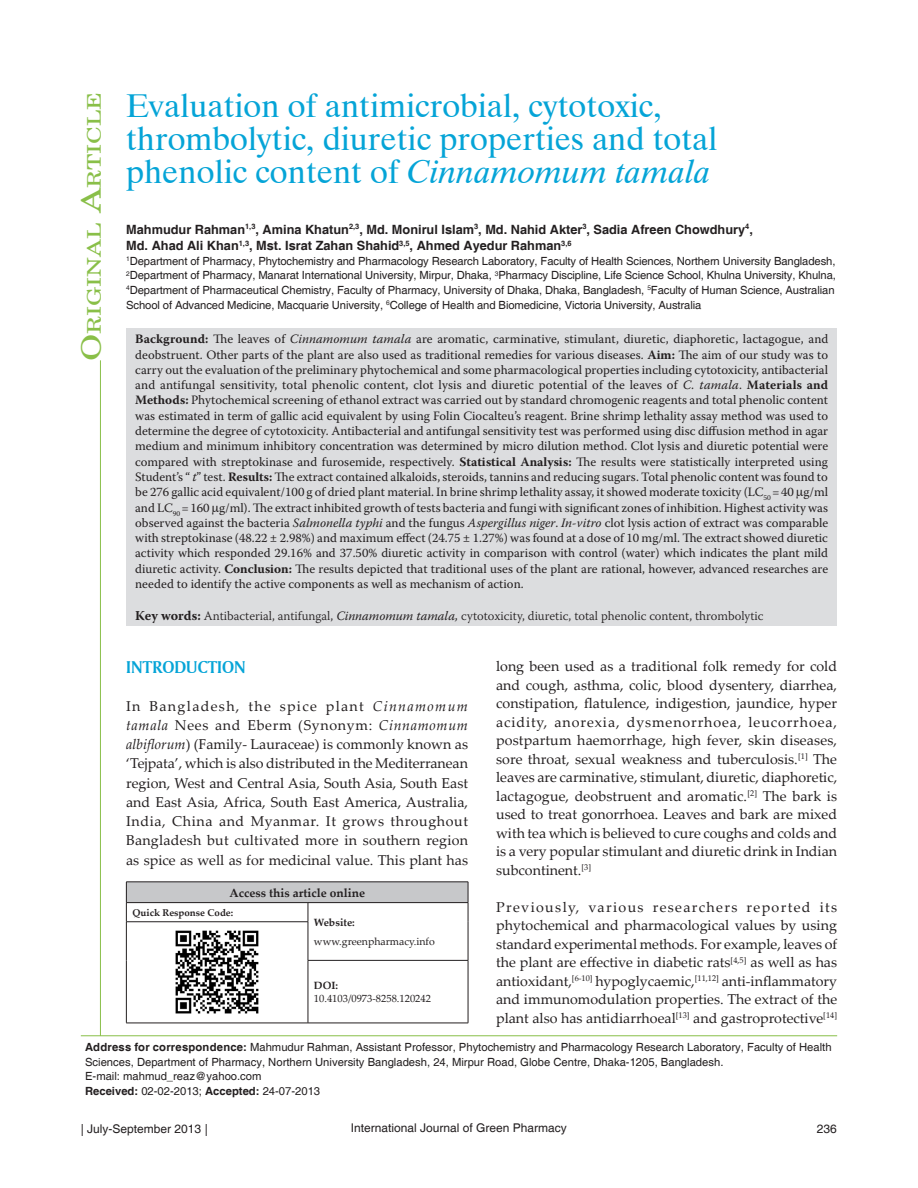
<style>
.page{position:relative;width:918px;height:1188px;background:#fff}
.page>*{position:absolute;margin:0;border:0;box-sizing:border-box;transform-origin:0 0}
.t1{font:33px/33px "Dutch 801 BT";color:#05a4d7}
.t2{font:18.9px "New Century Schlbk";color:#89bf48;scale:1.3 1}
.t3{font:18px "Amerigo BT Bold A";color:#05a4d7}
.t4{font:14.25px/18.6px "Palatino Linotype";color:#231f20;text-align:justify}
.t5{font:12.75px/15.3px "Warnock Pro";color:#231f20;text-align:justify}
.t6{font:700 12.75px/16.5px "Helvetica";color:#231f20}
.t7{font:300 12.75px "Warnock Pro";color:#231f20}
.t8{font:12px "Helvetica";color:#231f20}
.t9{font:700 12px "Palatino Linotype";color:#231f20}
.t10{font:11.25px/14.7px "Helvetica";letter-spacing:-.01em;color:#231f20}
.t11{font:10.5px "Palatino Linotype";color:#231f20}
.t12{font:700 10.5px "Palatino Linotype";color:#231f20}
.t13{font:700 9.75px "Palatino Linotype";color:#231f20}
.s1{font-size:27px}
.s2{font-style:italic}
.s3{font-weight:700}
.s4{font-weight:700;font-size:13.5px}
.s5{font-weight:400;font-style:italic}
</style>
<div class="page">
<div style="left:126px;top:328px;width:711px;height:298px;background:#dcdddf"></div>
<hr style="left:100px;top:360px;width:1px;height:676px;background:#89bf48">
<hr style="left:81px;top:1035px;width:756px;height:1px;background:#89bf48">
<div style="left:126px;top:882px;width:342px;height:21px;background:#c7c8ca"></div>
<hr style="left:126px;top:882px;width:182px;height:1px;background:#231f20">
<hr style="left:308px;top:882px;width:160px;height:1px;background:#231f20">
<hr style="left:126px;top:902px;width:182px;height:1px;background:#231f20">
<svg style="left:126px;top:882px;width:1px;height:39px"></svg>
<hr style="left:308px;top:902px;width:160px;height:1px;background:#231f20">
<svg style="left:468px;top:882px;width:1px;height:40px"></svg>
<hr style="left:468px;top:922px;width:1px;height:38px;background:#231f20">
<hr style="left:126px;top:921px;width:182px;height:1px;background:#231f20">
<hr style="left:126px;top:922px;width:1px;height:38px;background:#231f20">
<hr style="left:126px;top:960px;width:1px;height:63px;background:#231f20">
<hr style="left:468px;top:961px;width:1px;height:62px;background:#231f20">
<hr style="left:308px;top:1023px;width:160px;height:1px;background:#231f20">
<svg style="left:308px;top:903px;width:1px;height:19px"></svg>
<hr style="left:308px;top:922px;width:1px;height:38px;background:#231f20">
<hr style="left:308px;top:961px;width:1px;height:62px;background:#231f20">
<hr style="left:126px;top:1023px;width:182px;height:1px;background:#231f20">
<hr style="left:308px;top:960px;width:160px;height:1px;background:#231f20">
<img style="left:175px;top:930px;width:84px;height:84px">
<h2 class="t2" style="left:83px;top:361px;width:207px;rotate:-90deg"><span class="s1">O</span>riginal <span class="s1">A</span>rticle</h2>
<h1 class="t1" style="left:126px;top:89px;width:593px">Evaluation of antimicrobial, cytotoxic, thrombolytic, diuretic properties and total phenolic content of <span class="s2">Cinnamomum tamala</span></h1>
<p class="t6" style="left:126px;top:221px;width:628px">Mahmudur Rahman<sup>1,3</sup>, Amina Khatun<sup>2,3</sup>, Md. Monirul Islam<sup>3</sup>, Md. Nahid Akter<sup>3</sup>, Sadia Afreen Chowdhury<sup>4</sup>,<br>Md. Ahad Ali Khan<sup>1,3</sup>, Mst. Israt Zahan Shahid<sup>3,5</sup>, Ahmed Ayedur Rahman<sup>3,6</sup></p>
<p class="t10" style="left:126px;top:254px;width:711px"><sup>1</sup>Department of Pharmacy, Phytochemistry and Pharmacology Research Laboratory, Faculty of Health Sciences, Northern University Bangladesh, <sup>2</sup>Department of Pharmacy, Manarat International University, Mirpur, Dhaka, <sup>3</sup>Pharmacy Discipline, Life Science School, Khulna University, Khulna, <sup>4</sup>Department of Pharmaceutical Chemistry, Faculty of Pharmacy, University of Dhaka, Dhaka, Bangladesh, <sup>5</sup>Faculty of Human Science, Australian School of Advanced Medicine, Macquarie University, <sup>6</sup>College of Health and Biomedicine, Victoria University, Australia</p>
<p class="t5" style="left:135px;top:331px;width:695px"><span class="s3">Background:</span> The leaves of <span class="s2">Cinnamomum tamala</span> are aromatic, carminative, stimulant, diuretic, diaphoretic, lactagogue, and deobstruent. Other parts of the plant are also used as traditional remedies for various diseases. <span class="s3">Aim:</span> The aim of our study was to carry out the evaluation of the preliminary phytochemical and some pharmacological properties including cytotoxicity, antibacterial and antifungal sensitivity, total phenolic content, clot lysis and diuretic potential of the leaves of <span class="s2">C. tamala</span>. <span class="s3">Materials and Methods:</span> Phytochemical screening of ethanol extract was carried out by standard chromogenic reagents and total phenolic content was estimated in term of gallic acid equivalent by using Folin Ciocalteu’s reagent. Brine shrimp lethality assay method was used to determine the degree of cytotoxicity. Antibacterial and antifungal sensitivity test was performed using disc diffusion method in agar medium and minimum inhibitory concentration was determined by micro dilution method. Clot lysis and diuretic potential were compared with streptokinase and furosemide, respectively. <span class="s3">Statistical Analysis:</span> The results were statistically interpreted using Student’s “ <span class="s2">t</span>” test. <span class="s3">Results:</span> The extract contained alkaloids, steroids, tannins and reducing sugars. Total phenolic content was found to be 276 gallic acid equivalent/100 g of dried plant material. In brine shrimp lethality assay, it showed moderate toxicity (LC<sub>50</sub> =40 g/ml and LC<sub>90</sub> =160 g/ml). The extract inhibited growth of tests bacteria and fungi with significant zones of inhibition. Highest activity was observed against the bacteria <span class="s2">Salmonella typhi</span> and the fungus <span class="s2">Aspergillus niger</span>. <span class="s2">In‑vitro</span> clot lysis action of extract was comparable with streptokinase (48.22 ± 2.98%) and maximum effect (24.75 ± 1.27%) was found at a dose of 10 mg/ml. The extract showed diuretic activity which responded 29.16% and 37.50% diuretic activity in comparison with control (water) which indicates the plant mild diuretic activity. <span class="s3">Conclusion:</span> The results depicted that traditional uses of the plant are rational, however, advanced researches are needed to identify the active components as well as mechanism of action.</p>
<p class="t7" style="left:135px;top:608px;width:630px"><span class="s4">Key words:</span> Antibacterial, antifungal, <span class="s5">Cinnamomum tamala,</span> cytotoxicity, diuretic, total phenolic content, thrombolytic</p>
<h3 class="t3" style="left:126px;top:656px;width:121px">INTRODUCTION</h3>
<p class="t4" style="left:126px;top:696px;width:343px;line-height:19.2px">In Bangladesh, the spice plant <span class="s2">Cinnamomum tamala</span> Nees and Eberm (Synonym: <span class="s2">Cinnamomum albiflorum</span>) (Family‑ Lauraceae) is commonly known as ‘Tejpata’, which is also distributed in the Mediterranean region, West and Central Asia, South Asia, South East and East Asia, Africa, South East America, Australia, India, China and Myanmar. It grows throughout Bangladesh but cultivated more in southern region as spice as well as for medicinal value. This plant has</p>
<p class="t9" style="left:229px;top:884px;width:137px">Access this article online</p>
<p class="t13" style="left:132px;top:906px;width:102px">Quick Response Code:</p>
<p class="t12" style="left:314px;top:915px;width:42px">Website:</p>
<p class="t11" style="left:314px;top:934px;width:122px">www.greenpharmacy.info</p>
<p class="t12" style="left:314px;top:978px;width:26px">DOI:</p>
<p class="t11" style="left:314px;top:991px;width:119px">10.4103/0973-8258.120242</p>
<p class="t4" style="left:496px;top:656px;width:343px">long been used as a traditional folk remedy for cold and cough, asthma, colic, blood dysentery, diarrhea, constipation, flatulence, indigestion, jaundice, hyper acidity, anorexia, dysmenorrhoea, leucorrhoea, postpartum haemorrhage, high fever, skin diseases, sore throat, sexual weakness and tuberculosis.<sup>[1]</sup> The leaves are carminative, stimulant, diuretic, diaphoretic, lactagogue, deobstruent and aromatic.<sup>[2]</sup> The bark is used to treat gonorrhoea. Leaves and bark are mixed with tea which is believed to cure coughs and colds and is a very popular stimulant and diuretic drink in Indian subcontinent.<sup>[3]</sup></p>
<p class="t4" style="left:496px;top:897px;width:343px">Previously, various researchers reported its phytochemical and pharmacological values by using standard experimental methods. For example, leaves of the plant are effective in diabetic rats<sup>[4,5]</sup> as well as has antioxidant,<sup>[6‑10]</sup> hypoglycaemic,<sup>[11,12]</sup> anti‑inflammatory and immunomodulation properties. The extract of the plant also has antidiarrhoeal<sup>[13]</sup> and gastroprotective<sup>[14]</sup></p>
<p class="t10" style="left:85px;top:1040px;width:748px"><span class="s3">Address for correspondence:</span> Mahmudur Rahman, Assistant Professor, Phytochemistry and Pharmacology Research Laboratory, Faculty of Health Sciences, Department of Pharmacy, Northern University Bangladesh, 24, Mirpur Road, Globe Centre, Dhaka‑1205, Bangladesh.<br>E‑mail: mahmud_reaz@yahoo.com<br><span class="s3">Received:</span> 02‑02‑2013; <span class="s3">Accepted:</span> 24‑07‑2013</p>
<p class="t8" style="left:81px;top:1122px;width:128px">| July-September 2013 |</p>
<p class="t8" style="left:351px;top:1121px;width:218px">International Journal of Green Pharmacy</p>
<p class="t8" style="left:817px;top:1122px;width:22px">236</p>
</div>
